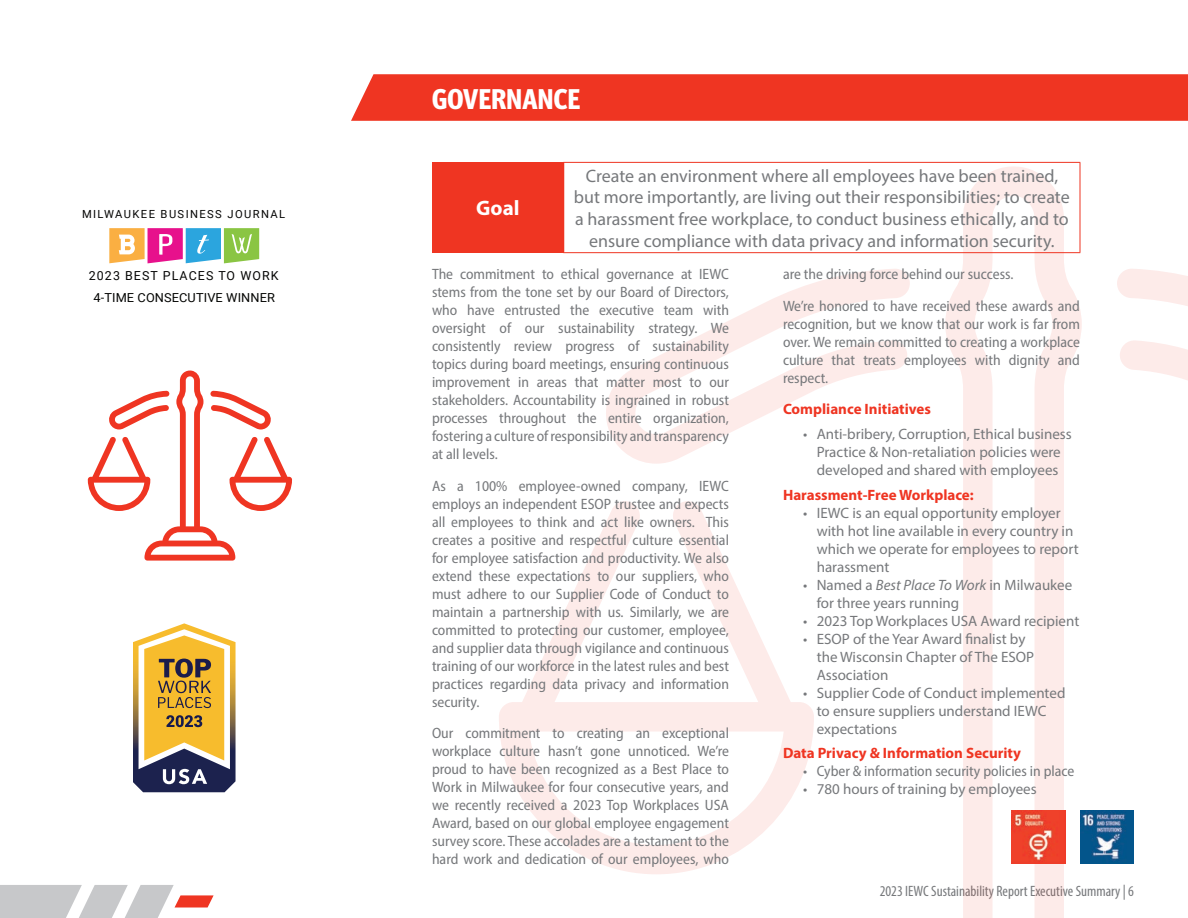
<style>
.page{position:relative;width:1188px;height:918px;background:#fff}
.page>*{position:absolute;margin:0;border:0;box-sizing:border-box;transform-origin:0 0}
.t1{font:700 condensed 28.5px "Meta Headline Pro";letter-spacing:.01em;color:#fff}
.Myraid_Condensed_Grey{font:700 21px "Myriad Pro";color:#fff}
.Myraid_Condensed_Grey-2{font:18px/21.6px "Myriad Pro";color:#76787b;text-align:center}
.Myraid_Condensed_Grey-3{font:semi-condensed 15px/18px "Myriad Pro";color:#76787b;text-align:justify}
.t2{font:15px/18px "Myriad Pro";color:#76787b}
.Myraid_Condensed_Grey-4{font:700 15px "Myriad Pro";color:#ef3522}
.t3{font:condensed 15px "Myriad Pro";color:#76787b}
.t4{font:12.45px "Roboto";letter-spacing:.01em;color:#040503}
.t5{font:12.45px "Roboto";letter-spacing:.085em;color:#050504}
.t6{font:11.25px "Roboto";letter-spacing:.125em;color:#050504}
.s1{font-style:italic}
</style>
<div class="page">
<svg style="left:0;top:885px;width:214px;height:33px"></svg>
<svg style="left:785px;top:165px;width:297px;height:753px"></svg>
<svg style="left:1117px;top:269px;width:71px;height:111px"></svg>
<svg style="left:499px;top:499px;width:315px;height:375px"></svg>
<svg style="left:606px;top:268px;width:304px;height:196px"></svg>
<div style="left:351px;top:74px;width:837px;height:47px;background:#ef3522"></div>
<svg style="left:88px;top:370px;width:204px;height:191px"></svg>
<svg style="left:109px;top:228px;width:150px;height:35px"></svg>
<svg style="left:133px;top:623px;width:103px;height:169px"></svg>
<img style="left:1080px;top:810px;width:54px;height:54px">
<img style="left:1012px;top:810px;width:54px;height:54px">
<div style="left:432px;top:162px;width:132px;height:91px;background:#ef3522"></div>
<hr style="left:563px;top:162px;width:517px;height:1px;background:#ef3522">
<hr style="left:1080px;top:163px;width:1px;height:89px;background:#ef3522">
<hr style="left:563px;top:252px;width:517px;height:1px;background:#ef3522">
<p class="t6" style="left:82px;top:206px;width:205px">MILWAUKEE BUSINESS JOURNAL</p>
<p class="t5" style="left:89px;top:267px;width:191px">2023 BEST PLACES TO WORK</p>
<p class="t4" style="left:93px;top:289px;width:183px">4-TIME CONSECUTIVE WINNER</p>
<p class="t1" style="left:432px;top:77px;width:150px">GOVERNANCE</p>
<p class="Myraid_Condensed_Grey" style="left:476px;top:195px;width:45px">Goal</p>
<p class="Myraid_Condensed_Grey-2" style="left:574px;top:165px;width:497px">Create an environment where all employees have been trained, but more importantly, are living out their responsibilities; to create a harassment free workplace, to conduct business ethically, and to ensure compliance with data privacy and information security.</p>
<p class="Myraid_Condensed_Grey-3" style="left:432px;top:265px;width:299px">The commitment to ethical governance at IEWC stems from the tone set by our Board of Directors, who have entrusted the executive team with oversight of our sustainability strategy. We consistently review progress of sustainability topics during board meetings, ensuring continuous improvement in areas that matter most to our stakeholders. Accountability is ingrained in robust processes throughout the entire organization, fostering a culture of responsibility and transparency at all levels.</p>
<p class="Myraid_Condensed_Grey-3" style="left:432px;top:476px;width:299px">As a 100% employee-owned company, IEWC employs an independent ESOP trustee and expects all employees to think and act like owners. This creates a positive and respectful culture essential for employee satisfaction and productivity. We also extend these expectations to our suppliers, who must adhere to our Supplier Code of Conduct to maintain a partnership with us. Similarly, we are committed to protecting our customer, employee, and supplier data through vigilance and continuous training of our workforce in the latest rules and best practices regarding data privacy and information security.</p>
<p class="Myraid_Condensed_Grey-3" style="left:432px;top:724px;width:299px">Our commitment to creating an exceptional workplace culture hasn’t gone unnoticed. We’re proud to have been recognized as a Best Place to Work in Milwaukee for four consecutive years, and we recently received a 2023 Top Workplaces USA Award, based on our global employee engagement survey score. These accolades are a testament to the hard work and dedication of our employees, who</p>
<p class="Myraid_Condensed_Grey-3" style="left:783px;top:265px;width:232px">are the driving force behind our success.</p>
<p class="Myraid_Condensed_Grey-3" style="left:783px;top:296px;width:299px">We’re honored to have received these awards and recognition, but we know that our work is far from over. We remain committed to creating a workplace culture that treats employees with dignity and respect.</p>
<p class="Myraid_Condensed_Grey-4" style="left:783px;top:399px;width:150px">Compliance Initiatives</p>
<p class="t2" style="left:803px;top:425px;width:270px;text-align:center">• Anti-bribery, Corruption, Ethical business<br>Practice &amp; Non-retaliation policies were developed and shared with employees</p>
<p class="Myraid_Condensed_Grey-4" style="left:783px;top:485px;width:192px">Harassment-Free Workplace:</p>
<p class="t2" style="left:817px;top:503px;width:263px;text-indent:-14px">• IEWC is an equal opportunity employer with hot line available in every country in which we operate for employees to report harassment</p>
<p class="t2" style="left:817px;top:575px;width:257px;text-indent:-14px">• Named a <span class="s1">Best Place To Work</span> in Milwaukee for three years running</p>
<p class="t2" style="left:803px;top:611px;width:278px">• 2023 Top Workplaces USA Award recipient</p>
<p class="t2" style="left:817px;top:629px;width:219px;text-indent:-14px">• ESOP of the Year Award finalist by the Wisconsin Chapter of The ESOP<br>Association</p>
<p class="t2" style="left:817px;top:683px;width:250px;text-indent:-14px">• Supplier Code of Conduct implemented to ensure suppliers understand IEWC expectations</p>
<p class="Myraid_Condensed_Grey-4" style="left:783px;top:744px;width:240px">Data Privacy &amp; Information Security</p>
<p class="Myraid_Condensed_Grey-3" style="left:803px;top:762px;width:273px">• Cyber &amp; information security policies in place</p>
<p class="t2" style="left:803px;top:780px;width:235px">• 780 hours of training by employees</p>
<p class="t3" style="left:880px;top:882px;width:256px">2023 IEWC Sustainability Report Executive Summary | 6</p>
</div>
